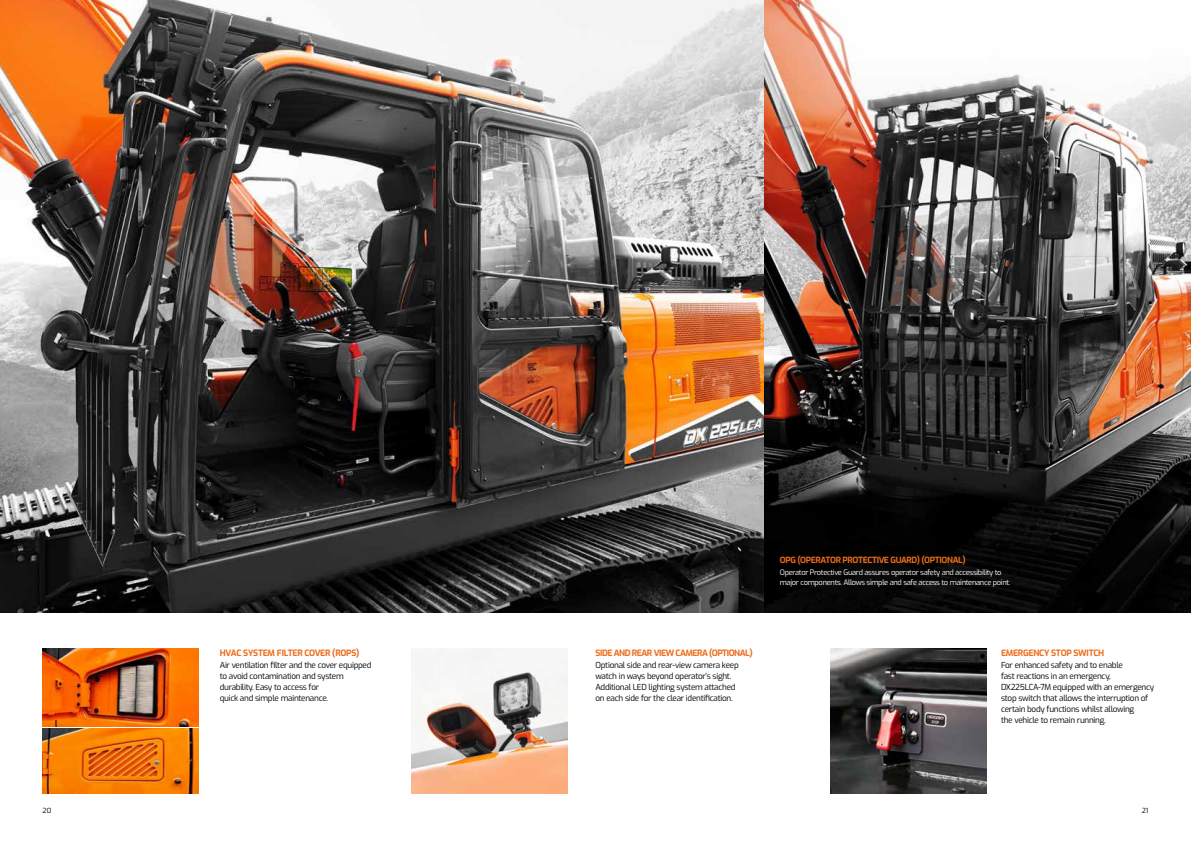
<style>
.page{position:relative;width:1191px;height:842px;background:#fff}
.page>*{position:absolute;margin:0;border:0;box-sizing:border-box;transform-origin:0 0}
.t1{font:700 8.7px "Exo";letter-spacing:-.04em;color:#ed6c1a}
.t2{font:700 8.5px "Exo";letter-spacing:-.04em;color:#ed6c1a}
.t3{font:8.3px/11px "Exo";letter-spacing:-.03em;color:#000}
.t4{font:7.5px/10.5px "Exo";letter-spacing:-.04em;color:#fff}
.t5{font:7px "Exo";color:#000}
</style>
<div class="page">
<img style="left:0;top:0;width:1191px;height:612px">
<img style="left:830px;top:649px;width:156px;height:145px">
<img style="left:411px;top:649px;width:156px;height:145px">
<img style="left:42px;top:649px;width:156px;height:77px">
<img style="left:42px;top:728px;width:156px;height:66px">
<p class="t2" style="left:780px;top:553px;width:187px">OPG (OPERATOR PROTECTIVE GUARD) (OPTIONAL)</p>
<p class="t4" style="left:780px;top:566px;width:232px">Operator Protective Guard assures operator safety and accessibility to major components. Allows simple and safe access to maintenance point.</p>
<p class="t1" style="left:220px;top:647px;width:141px">HVAC SYSTEM FILTER COVER (ROPS)</p>
<p class="t1" style="left:595px;top:647px;width:159px">SIDE AND REAR VIEW CAMERA (OPTIONAL)</p>
<p class="t1" style="left:1001px;top:647px;width:105px">EMERGENCY STOP SWITCH</p>
<p class="t3" style="left:220px;top:659px;width:153px">Air ventilation filter and the cover equipped to avoid contamination and system durability. Easy to access for<br>quick and simple maintenance.</p>
<p class="t3" style="left:595px;top:659px;width:145px">Optional side and rear-view camera keep watch in ways beyond operator’s sight.<br>Additional LED lighting system attached on each side for the clear identification.</p>
<p class="t3" style="left:1001px;top:659px;width:155px">For enhanced safety and to enable<br>fast reactions in an emergency, DX225LCA-7M equipped with an emergency stop switch that allows the interruption of certain body functions whilst allowing<br>the vehicle to remain running.</p>
<p class="t5" style="left:43px;top:805px;width:10px">20</p>
<p class="t5" style="left:1141px;top:805px;width:8px">21</p>
</div>
